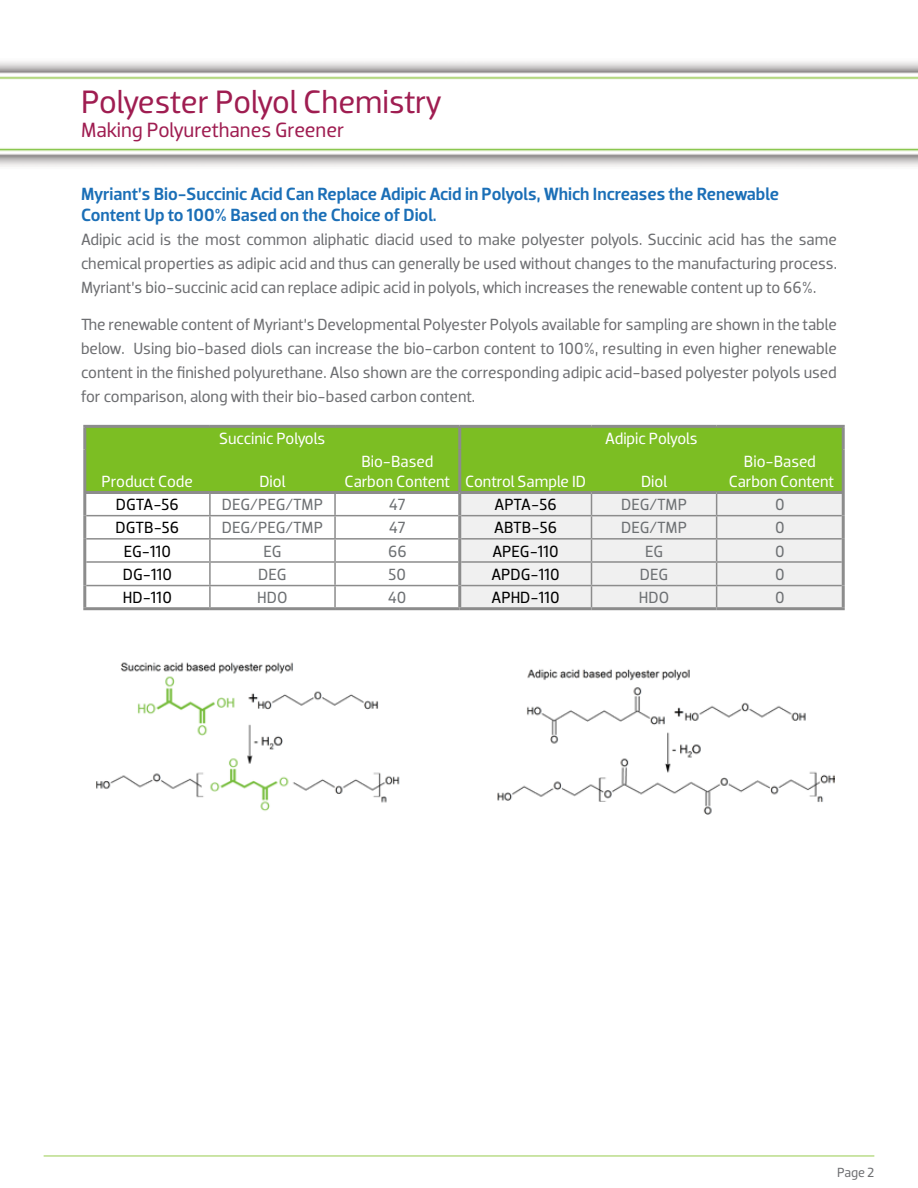
<style>
.page{position:relative;width:918px;height:1188px;background:#fff}
.page>*{position:absolute;margin:0;border:0;box-sizing:border-box;transform-origin:0 0}
.t1{font:33px "Dobra";letter-spacing:-.01em;color:#9f1d51}
.t2{font:21px "Dobra";letter-spacing:-.005em;color:#9f1d51}
.t3{font:500 18px/21px "Dobra";color:#1b6fb7}
.t4{font:16.5px/24px "Dobra";letter-spacing:-.005em;color:#6d6e71;text-align:justify}
.t5{font:16.5px/19.8px "Dobra";color:#fff}
.t6{font:16.5px "Dobra";color:#000}
.t7{font:16.5px "Dobra";color:#6d7073}
.t8{font:13.5px "Dobra";color:#6d6e71}
</style>
<div class="page">
<div style="left:86px;top:428px;width:756px;height:63px;background:#7cbe23"></div>
<div style="left:461px;top:494px;width:381px;height:113px;background:#f0f0f0"></div>
<hr style="left:209px;top:494px;width:2px;height:21px;background:#8c8c8c">
<hr style="left:334px;top:494px;width:2px;height:21px;background:#8c8c8c">
<hr style="left:86px;top:515px;width:124px;height:1px;background:#8c8c8c">
<hr style="left:210px;top:515px;width:125px;height:1px;background:#8c8c8c">
<hr style="left:209px;top:516px;width:2px;height:22px;background:#8c8c8c">
<hr style="left:335px;top:515px;width:123px;height:1px;background:#8c8c8c">
<hr style="left:334px;top:516px;width:2px;height:22px;background:#8c8c8c">
<hr style="left:461px;top:515px;width:131px;height:1px;background:#8c8c8c">
<hr style="left:592px;top:515px;width:125px;height:1px;background:#8c8c8c">
<hr style="left:717px;top:515px;width:125px;height:1px;background:#8c8c8c">
<hr style="left:86px;top:538px;width:124px;height:2px;background:#8c8c8c">
<hr style="left:210px;top:538px;width:125px;height:2px;background:#8c8c8c">
<hr style="left:209px;top:540px;width:2px;height:21px;background:#8c8c8c">
<hr style="left:335px;top:538px;width:123px;height:2px;background:#8c8c8c">
<hr style="left:334px;top:540px;width:2px;height:21px;background:#8c8c8c">
<hr style="left:461px;top:538px;width:131px;height:2px;background:#8c8c8c">
<hr style="left:592px;top:538px;width:125px;height:2px;background:#8c8c8c">
<hr style="left:717px;top:538px;width:125px;height:2px;background:#8c8c8c">
<hr style="left:86px;top:561px;width:124px;height:2px;background:#8c8c8c">
<hr style="left:210px;top:561px;width:125px;height:2px;background:#8c8c8c">
<hr style="left:209px;top:563px;width:2px;height:22px;background:#8c8c8c">
<hr style="left:335px;top:561px;width:123px;height:2px;background:#8c8c8c">
<hr style="left:334px;top:563px;width:2px;height:22px;background:#8c8c8c">
<hr style="left:461px;top:561px;width:131px;height:2px;background:#8c8c8c">
<hr style="left:592px;top:561px;width:125px;height:2px;background:#8c8c8c">
<hr style="left:717px;top:561px;width:125px;height:2px;background:#8c8c8c">
<hr style="left:86px;top:585px;width:124px;height:1px;background:#8c8c8c">
<hr style="left:210px;top:585px;width:125px;height:1px;background:#8c8c8c">
<hr style="left:209px;top:586px;width:2px;height:21px;background:#8c8c8c">
<hr style="left:335px;top:585px;width:123px;height:1px;background:#8c8c8c">
<hr style="left:334px;top:586px;width:2px;height:21px;background:#8c8c8c">
<hr style="left:461px;top:585px;width:131px;height:1px;background:#8c8c8c">
<hr style="left:592px;top:585px;width:125px;height:1px;background:#8c8c8c">
<svg style="left:591px;top:494px;width:1px;height:113px"></svg>
<hr style="left:717px;top:585px;width:125px;height:1px;background:#8c8c8c">
<svg style="left:716px;top:494px;width:1px;height:113px"></svg>
<hr style="left:209px;top:451px;width:2px;height:40px;background:#7cbe23">
<hr style="left:334px;top:451px;width:2px;height:40px;background:#7cbe23">
<hr style="left:461px;top:449px;width:131px;height:1px;background:#7cbe23">
<hr style="left:592px;top:449px;width:125px;height:1px;background:#7cbe23">
<hr style="left:591px;top:450px;width:1px;height:41px;background:#7cbe23">
<hr style="left:717px;top:449px;width:125px;height:1px;background:#7cbe23">
<hr style="left:716px;top:450px;width:1px;height:41px;background:#7cbe23">
<hr style="left:458px;top:494px;width:3px;height:22px;background:#8c8c8c">
<hr style="left:458px;top:516px;width:3px;height:23px;background:#8c8c8c">
<hr style="left:458px;top:539px;width:3px;height:23px;background:#8c8c8c">
<hr style="left:458px;top:562px;width:3px;height:24px;background:#8c8c8c">
<hr style="left:458px;top:586px;width:3px;height:21px;background:#8c8c8c">
<hr style="left:86px;top:448px;width:124px;height:3px;background:#7cbe23">
<hr style="left:210px;top:448px;width:125px;height:3px;background:#7cbe23">
<hr style="left:335px;top:448px;width:123px;height:3px;background:#7cbe23">
<hr style="left:458px;top:428px;width:3px;height:22px;background:#8c8c8c">
<hr style="left:458px;top:450px;width:3px;height:41px;background:#8c8c8c">
<hr style="left:83px;top:491px;width:127px;height:3px;background:#8c8c8c">
<hr style="left:210px;top:491px;width:125px;height:3px;background:#8c8c8c">
<hr style="left:335px;top:491px;width:125px;height:3px;background:#8c8c8c">
<hr style="left:460px;top:491px;width:132px;height:3px;background:#8c8c8c">
<hr style="left:592px;top:491px;width:125px;height:3px;background:#8c8c8c">
<hr style="left:717px;top:491px;width:128px;height:3px;background:#8c8c8c">
<hr style="left:83px;top:425px;width:127px;height:3px;background:#8c8c8c">
<hr style="left:83px;top:428px;width:3px;height:22px;background:#8c8c8c">
<hr style="left:210px;top:425px;width:125px;height:3px;background:#8c8c8c">
<hr style="left:335px;top:425px;width:125px;height:3px;background:#8c8c8c">
<hr style="left:460px;top:425px;width:132px;height:3px;background:#8c8c8c">
<hr style="left:592px;top:425px;width:125px;height:3px;background:#8c8c8c">
<hr style="left:717px;top:425px;width:128px;height:3px;background:#8c8c8c">
<hr style="left:842px;top:428px;width:3px;height:22px;background:#8c8c8c">
<hr style="left:83px;top:450px;width:3px;height:41px;background:#8c8c8c">
<hr style="left:842px;top:450px;width:3px;height:41px;background:#8c8c8c">
<hr style="left:83px;top:494px;width:3px;height:22px;background:#8c8c8c">
<hr style="left:842px;top:494px;width:3px;height:22px;background:#8c8c8c">
<hr style="left:83px;top:516px;width:3px;height:23px;background:#8c8c8c">
<hr style="left:842px;top:516px;width:3px;height:23px;background:#8c8c8c">
<hr style="left:83px;top:539px;width:3px;height:23px;background:#8c8c8c">
<hr style="left:842px;top:539px;width:3px;height:23px;background:#8c8c8c">
<hr style="left:83px;top:562px;width:3px;height:24px;background:#8c8c8c">
<hr style="left:842px;top:562px;width:3px;height:24px;background:#8c8c8c">
<hr style="left:83px;top:586px;width:3px;height:21px;background:#8c8c8c">
<hr style="left:842px;top:586px;width:3px;height:21px;background:#8c8c8c">
<hr style="left:83px;top:607px;width:127px;height:3px;background:#8c8c8c">
<hr style="left:210px;top:607px;width:125px;height:3px;background:#8c8c8c">
<hr style="left:335px;top:607px;width:125px;height:3px;background:#8c8c8c">
<hr style="left:460px;top:607px;width:132px;height:3px;background:#8c8c8c">
<hr style="left:592px;top:607px;width:125px;height:3px;background:#8c8c8c">
<hr style="left:717px;top:607px;width:128px;height:3px;background:#8c8c8c">
<hr style="left:44px;top:1156px;width:830px;height:1px;background:#98cb4f">
<img style="left:0;top:148px;width:918px;height:19px">
<img style="left:96px;top:662px;width:304px;height:149px">
<img style="left:498px;top:669px;width:337px;height:146px">
<h1 class="t1" style="left:81px;top:82px;width:362px">Polyester Polyol Chemistry</h1>
<p class="t2" style="left:81px;top:118px;width:265px">Making Polyurethanes Greener</p>
<p class="t3" style="left:81px;top:183px;width:700px">Myriant’s Bio-Succinic Acid Can Replace Adipic Acid in Polyols, Which Increases the Renewable<br>Content Up to 100% Based on the Choice of Diol.</p>
<p class="t4" style="left:81px;top:227px;width:758px">Adipic acid is the most common aliphatic diacid used to make polyester polyols. Succinic acid has the same chemical properties as adipic acid and thus can generally be used without changes to the manufacturing process.<br>Myriant’s bio-succinic acid can replace adipic acid in polyols, which increases the renewable content up to 66%.</p>
<p class="t4" style="left:81px;top:313px;width:757px">The renewable content of Myriant’s Developmental Polyester Polyols available for sampling are shown in the table below. Using bio-based diols can increase the bio-carbon content to 100%, resulting in even higher renewable content in the finished polyurethane. Also shown are the corresponding adipic acid-based polyester polyols used for comparison, along with their bio-based carbon content.</p>
<p class="t5" style="left:219px;top:429px;width:108px">Succinic Polyols</p>
<p class="t5" style="left:605px;top:429px;width:94px">Adipic Polyols</p>
<p class="t5" style="left:102px;top:472px;width:93px">Product Code</p>
<p class="t5" style="left:259px;top:472px;width:28px">Diol</p>
<p class="t5" style="left:345px;top:452px;width:243px;text-indent:17px">Bio-Based<br>Carbon Content Control Sample ID</p>
<p class="t5" style="left:641px;top:472px;width:28px">Diol</p>
<p class="t5" style="left:729px;top:452px;width:107px;text-align:center">Bio-Based<br>Carbon Content</p>
<p class="t6" style="left:116px;top:495px;width:65px">DGTA-56</p>
<p class="t7" style="left:222px;top:495px;width:103px">DEG/PEG/TMP</p>
<p class="t7" style="left:389px;top:495px;width:18px">47</p>
<p class="t6" style="left:495px;top:495px;width:64px">APTA-56</p>
<p class="t7" style="left:621px;top:495px;width:67px">DEG/TMP</p>
<p class="t7" style="left:775px;top:495px;width:11px">0</p>
<p class="t6" style="left:115px;top:518px;width:65px">DGTB-56</p>
<p class="t7" style="left:222px;top:518px;width:103px">DEG/PEG/TMP</p>
<p class="t7" style="left:389px;top:518px;width:18px">47</p>
<p class="t6" style="left:494px;top:518px;width:64px">ABTB-56</p>
<p class="t7" style="left:621px;top:518px;width:67px">DEG/TMP</p>
<p class="t7" style="left:775px;top:518px;width:11px">0</p>
<p class="t6" style="left:124px;top:541px;width:49px">EG-110</p>
<p class="t7" style="left:263px;top:541px;width:20px">EG</p>
<p class="t7" style="left:388px;top:541px;width:20px">66</p>
<p class="t6" style="left:492px;top:541px;width:68px">APEG-110</p>
<p class="t7" style="left:645px;top:541px;width:20px">EG</p>
<p class="t7" style="left:775px;top:541px;width:11px">0</p>
<p class="t6" style="left:123px;top:565px;width:51px">DG-110</p>
<p class="t7" style="left:258px;top:565px;width:30px">DEG</p>
<p class="t7" style="left:389px;top:565px;width:19px">50</p>
<p class="t6" style="left:491px;top:565px;width:70px">APDG-110</p>
<p class="t7" style="left:640px;top:565px;width:30px">DEG</p>
<p class="t7" style="left:775px;top:565px;width:11px">0</p>
<p class="t6" style="left:123px;top:588px;width:51px">HD-110</p>
<p class="t7" style="left:257px;top:588px;width:32px">HDO</p>
<p class="t7" style="left:388px;top:588px;width:20px">40</p>
<p class="t6" style="left:492px;top:588px;width:70px">APHD-110</p>
<p class="t7" style="left:639px;top:588px;width:32px">HDO</p>
<p class="t7" style="left:775px;top:588px;width:11px">0</p>
<p class="t8" style="left:837px;top:1164px;width:39px">Page 2</p>
</div>
